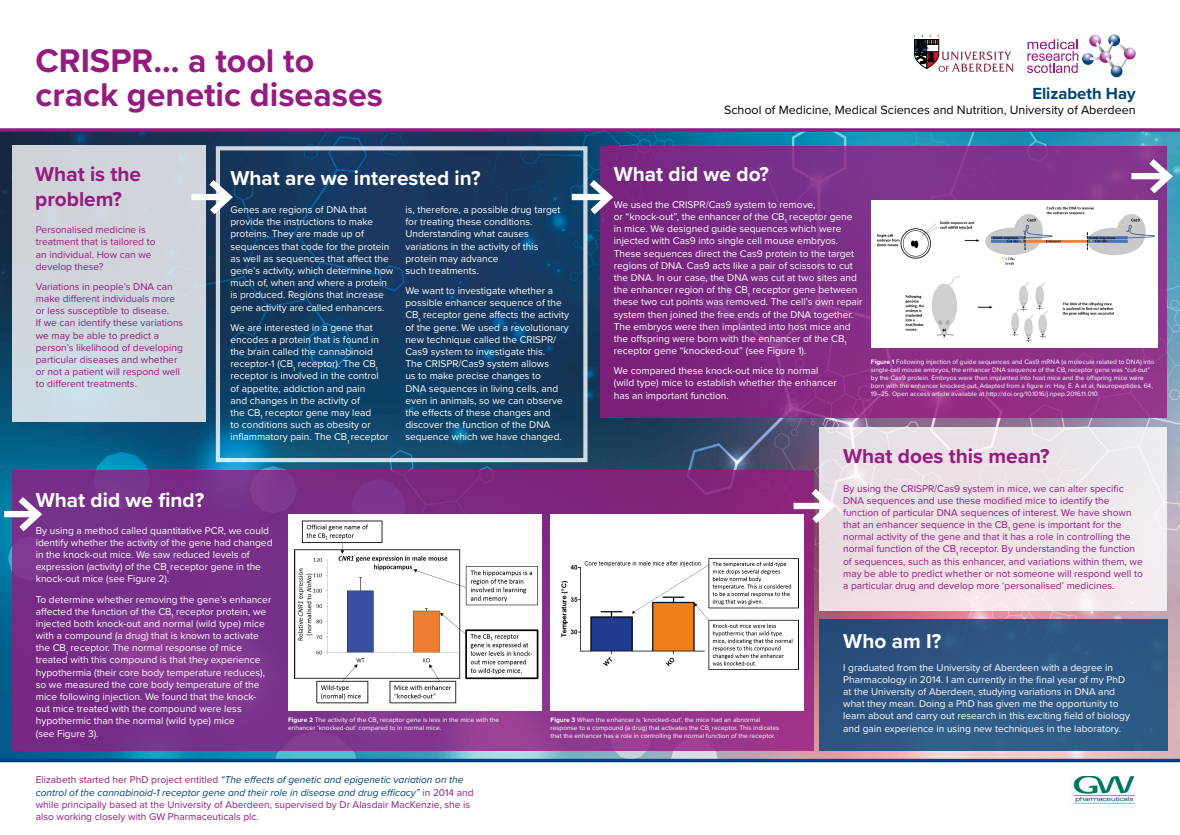
<style>
.page{position:relative;width:1180px;height:835px;background:#fff}
.page>*{position:absolute;margin:0;border:0;box-sizing:border-box;transform-origin:0 0}
.t1{font:700 33.98px/33.9px "Proxima Nova";color:#951b81}
.t2{font:700 20.79px "Proxima Nova";color:#fff}
.t3{font:700 20.79px/25px "Proxima Nova";color:#951b81}
.t4{font:700 16.66px "Proxima Nova";color:#004379}
.t5{font:12.5px "Proxima Nova";color:#000}
.t6{font:10.15px/12.2px "Proxima Nova";color:#fff}
.t7{font:10.15px/12.2px "Proxima Nova";color:#951b81}
.t8{font:6.65px/8px "Proxima Nova";color:#fff}
.s1{font-weight:700}
.s2{font-style:italic;color:#004379}
</style>
<div class="page">
<img style="left:0;top:132px;width:1180px;height:626px">
<svg style="left:0;top:128px;width:1180px;height:4px;fill:#951c81"></svg>
<svg style="left:0;top:758px;width:1180px;height:4px;fill:#004379"></svg>
<svg style="left:1027px;top:34px;width:108px;height:43px"></svg>
<div style="left:13px;top:145px;width:193px;height:277px;background:#cfd5dc"></div>
<div style="left:216px;top:146px;width:371px;height:316px;border:4px solid #fff"></div>
<div style="left:819px;top:619px;width:348px;height:132px;background:#2e5784"></div>
<svg style="left:600px;top:146px;width:567px;height:271px;fill:#7e2d85"></svg>
<svg style="left:13px;top:470px;width:801px;height:281px;fill:#7b3089"></svg>
<div style="left:819px;top:426px;width:348px;height:184px;background:#efe3e7"></div>
<svg style="left:206px;top:173px;width:32px;height:48px"></svg>
<div style="left:191px;top:194px;width:37px;height:6px;background:#fff"></div>
<svg style="left:583px;top:173px;width:35px;height:48px"></svg>
<div style="left:572px;top:194px;width:36px;height:6px;background:#fff"></div>
<svg style="left:804px;top:482px;width:35px;height:47px"></svg>
<div style="left:793px;top:502px;width:37px;height:7px;background:#fff"></div>
<svg style="left:1142px;top:152px;width:35px;height:48px"></svg>
<div style="left:1131px;top:173px;width:37px;height:6px;background:#fff"></div>
<svg style="left:12px;top:490px;width:35px;height:48px"></svg>
<div style="left:4px;top:511px;width:33px;height:6px;background:#fff"></div>
<svg style="left:914px;top:35px;width:99px;height:37px"></svg>
<img style="left:1073px;top:776px;width:62px;height:28px">
<div style="left:871px;top:200px;width:286px;height:147px;background:#fff"></div>
<img style="left:876px;top:206px;width:279px;height:136px">
<div style="left:288px;top:514px;width:253px;height:196px;background:#fff"></div>
<img style="left:295px;top:520px;width:243px;height:184px">
<div style="left:550px;top:514px;width:254px;height:196px;background:#fff"></div>
<img style="left:561px;top:558px;width:237px;height:112px">
<h1 class="t1" style="left:35px;top:43px;width:349px">CRISPR... a tool to crack genetic diseases</h1>
<h3 class="t4" style="left:1032px;top:81px;width:105px">Elizabeth Hay</h3>
<p class="t5" style="left:724px;top:101px;width:413px">School of Medicine, Medical Sciences and Nutrition, University of Aberdeen</p>
<h2 class="t3" style="left:35px;top:161px;width:107px">What is the problem?</h2>
<h2 class="t2" style="left:230px;top:163px;width:251px">What are we interested in?</h2>
<h2 class="t2" style="left:614px;top:159px;width:157px">What did we do?</h2>
<p class="t6" style="left:614px;top:198px;width:250px">We used the CRISPR/Cas9 system to remove,<br>or “knock-out”, the enhancer of the CB<sub>1</sub> receptor gene in mice. We designed guide sequences which were injected with Cas9 into single cell mouse embryos.<br>These sequences direct the Cas9 protein to the target regions of DNA. Cas9 acts like a pair of scissors to cut the DNA. In our case, the DNA was cut at two sites and the enhancer region of the CB<sub>1</sub> receptor gene between these two cut points was removed. The cell’s own repair system then joined the free ends of the DNA together.<br>The embryos were then implanted into host mice and the offspring were born with the enhancer of the CB<sub>1 </sub>receptor gene “knocked-out” (see Figure 1).</p>
<p class="t6" style="left:614px;top:364px;width:224px">We compared these knock-out mice to normal (wild type) mice to establish whether the enhancer has an important function.</p>
<p class="t8" style="left:871px;top:357px;width:285px"><span class="s1">Figure 1</span> Following injection of guide sequences and Cas9 mRNA (a molecule related to DNA) into single-cell mouse embryos, the enhancer DNA sequence of the CB<sub>1</sub> receptor gene was “cut-out” by the Cas9 protein. Embryos were then implanted into host mice and the offspring mice were born with the enhancer knocked-out. Adapted from a figure in: Hay, E. A et al, Neuropeptides, 64, 19–25. Open access article available at http://doi.org/10.1016/j.npep.2016.11.010</p>
<p class="t6" style="left:230px;top:203px;width:164px">Genes are regions of DNA that provide the instructions to make proteins. They are made up of sequences that code for the protein as well as sequences that affect the gene’s activity, which determine how much of, when and where a protein is produced. Regions that increase gene activity are called enhancers.</p>
<p class="t6" style="left:230px;top:320px;width:160px">We are interested in a gene that encodes a protein that is found in the brain called the cannabinoid receptor-1 (CB<sub>1</sub> receptor). The CB<sub>1 </sub>receptor is involved in the control of appetite, addiction and pain<br>and changes in the activity of<br>the CB<sub>1</sub> receptor gene may lead<br>to conditions such as obesity or inflammatory pain. The CB<sub>1</sub> receptor</p>
<p class="t6" style="left:405px;top:203px;width:157px">is, therefore, a possible drug target for treating these conditions.<br>Understanding what causes variations in the activity of this protein may advance<br>such treatments.</p>
<p class="t6" style="left:405px;top:284px;width:165px">We want to investigate whether a possible enhancer sequence of the<br>CB<sub>1</sub> receptor gene affects the activity of the gene. We used a revolutionary new technique called the CRISPR/<br>Cas9 system to investigate this.<br>The CRISPR/Cas9 system allows<br>us to make precise changes to<br>DNA sequences in living cells, and even in animals, so we can observe the effects of these changes and discover the function of the DNA sequence which we have changed.</p>
<p class="t7" style="left:36px;top:223px;width:121px">Personalised medicine is treatment that is tailored to an individual. How can we develop these?</p>
<p class="t7" style="left:36px;top:280px;width:149px">Variations in people’s DNA can make different individuals more or less susceptible to disease.<br>If we can identify these variations we may be able to predict a person’s likelihood of developing particular diseases and whether or not a patient will respond well to different treatments.</p>
<h2 class="t2" style="left:36px;top:485px;width:170px">What did we find?</h2>
<p class="t6" style="left:36px;top:523px;width:238px">By using a method called quantitative PCR, we could identify whether the activity of the gene had changed in the knock-out mice. We saw reduced levels of expression (activity) of the CB<sub>1</sub> receptor gene in the knock-out mice (see Figure 2).</p>
<p class="t6" style="left:36px;top:592px;width:237px">To determine whether removing the gene’s enhancer affected the function of the CB<sub>1</sub> receptor protein, we injected both knock-out and normal (wild type) mice with a compound (a drug) that is known to activate the CB<sub>1</sub> receptor. The normal response of mice treated with this compound is that they experience hypothermia (their core body temperature reduces), so we measured the core body temperature of the mice following injection. We found that the knock&shy;out mice treated with the compound were less hypothermic than the normal (wild type) mice<br>(see Figure 3).</p>
<p class="t8" style="left:288px;top:715px;width:213px"><span class="s1">Figure 2</span> The activity of the CB<sub>1</sub> receptor gene is less in the mice with the enhancer ‘knocked-out’ compared to in normal mice.</p>
<p class="t8" style="left:550px;top:715px;width:230px"><span class="s1">Figure 3</span> When the enhancer is ‘knocked-out’, the mice had an abnormal response to a compound (a drug) that activates the CB<sub>1</sub> receptor. This indicates that the enhancer has a role in controlling the normal function of the receptor.</p>
<p class="t7" style="left:36px;top:773px;width:439px">Elizabeth started her PhD project entitled <span class="s2">“The effects of genetic and epigenetic variation on the control of the cannabinoid-1 receptor gene and their role in disease and drug efficacy”</span> in 2014 and while principally based at the University of Aberdeen, supervised by Dr Alasdair MacKenzie, she is also working closely with GW Pharmaceuticals plc.</p>
<h2 class="t3" style="left:843px;top:443px;width:208px">What does this mean?</h2>
<p class="t7" style="left:843px;top:481px;width:301px">By using the CRISPR/Cas9 system in mice, we can alter specific DNA sequences and use these modified mice to identify the function of particular DNA sequences of interest. We have shown that an enhancer sequence in the CB<sub>1</sub> gene is important for the normal activity of the gene and that it has a role in controlling the normal function of the CB<sub>1</sub> receptor. By understanding the function of sequences, such as this enhancer, and variations within them, we may be able to predict whether or not someone will respond well to a particular drug and develop more ‘personalised’ medicines.</p>
<h2 class="t2" style="left:843px;top:625px;width:99px">Who am I?</h2>
<p class="t6" style="left:843px;top:660px;width:288px">I graduated from the University of Aberdeen with a degree in Pharmacology in 2014. I am currently in the final year of my PhD at the University of Aberdeen, studying variations in DNA and what they mean. Doing a PhD has given me the opportunity to learn about and carry out research in this exciting field of biology and gain experience in using new techniques in the laboratory.</p>
</div>
